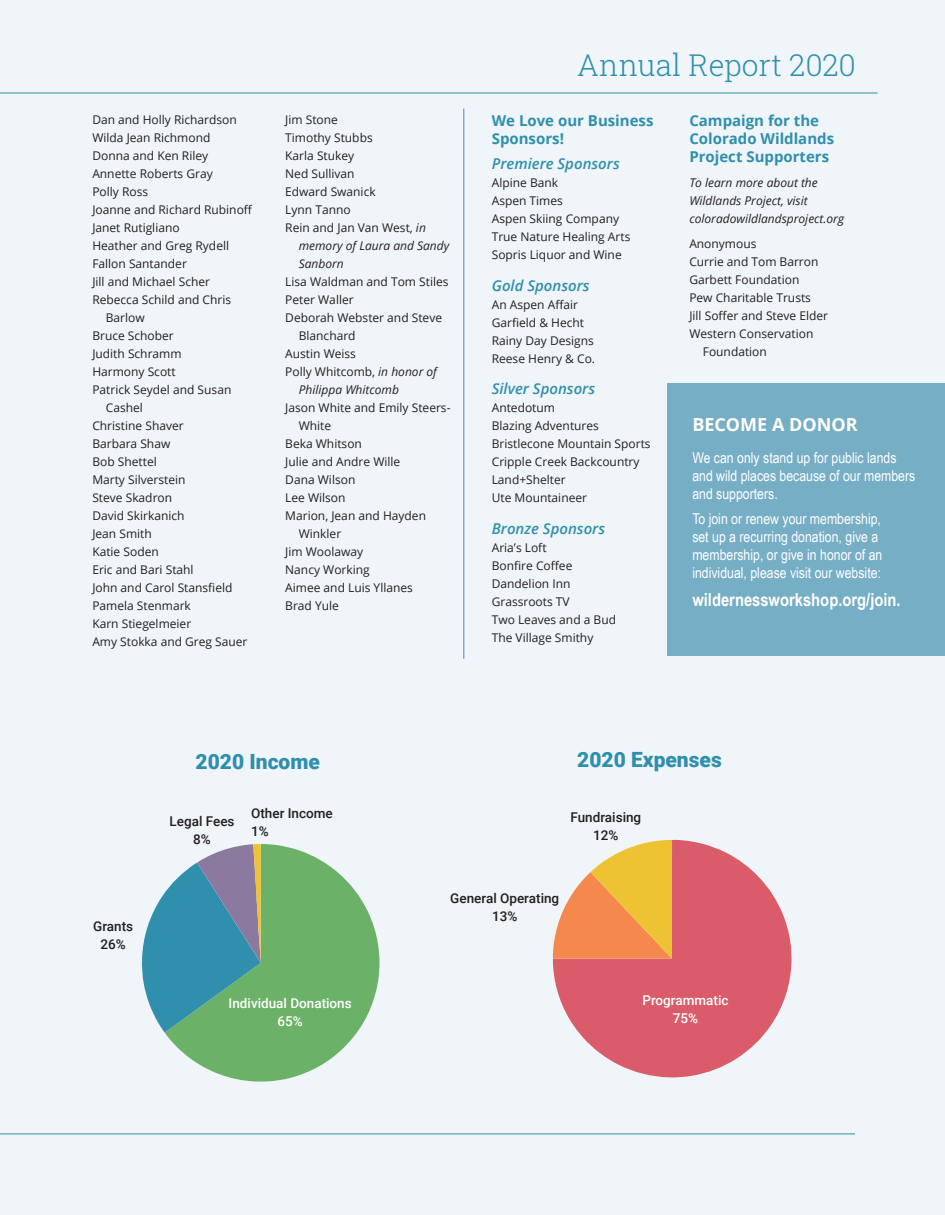
<style>
.page{position:relative;width:945px;height:1215px;background:#eff5f8}
.page>*{position:absolute;margin:0;border:0;box-sizing:border-box;transform-origin:0 0}
.t1{font:30px "Roboto Slab";color:#308fad}
.t2{font:900 21px "Roboto";color:#308fad}
.t3{font:700 18px "Arial Narrow";color:#fff}
.t4{font:700 18px "Open Sans";color:#fff}
.t5{font:15px/18px "Arial Narrow";color:#fff}
.t6{font:700 15px/18px "Open Sans";color:#308fad}
.t7{font:italic 600 15px "Open Sans";color:#308fad}
.t8{font:500 13.5px/18px "Roboto";color:#231f20;text-align:center}
.t9{font:500 13.5px/18px "Roboto";color:#fff;text-align:center}
.t10{font:12px/18px "Open Sans";color:#231f20}
.t11{font:italic 12px/18px "Open Sans";color:#231f20}
.s1{font-style:italic}
</style>
<div class="page">
<div style="left:667px;top:384px;width:278px;height:272px;background:#76aec5"></div>
<svg style="left:165px;top:844px;width:215px;height:238px;fill:#6bb167"></svg>
<svg style="left:142px;top:844px;width:119px;height:189px"></svg>
<svg style="left:553px;top:840px;width:239px;height:238px;fill:#da5b6a"></svg>
<svg style="left:553px;top:840px;width:119px;height:119px"></svg>
<hr style="left:0;top:1134px;width:855px;height:1px;background:#308fad">
<hr style="left:0;top:93px;width:878px;height:1px;background:#308fad">
<hr style="left:463px;top:109px;width:1px;height:550px;background:#6799ae">
<p class="t10" style="left:92px;top:111px;width:146px">Dan and Holly Richardson</p>
<p class="t10" style="left:92px;top:129px;width:120px">Wilda Jean Richmond</p>
<p class="t10" style="left:92px;top:147px;width:117px">Donna and Ken Riley</p>
<p class="t10" style="left:92px;top:165px;width:122px">Annette Roberts Gray</p>
<p class="t10" style="left:92px;top:183px;width:57px">Polly Ross</p>
<p class="t10" style="left:92px;top:201px;width:162px">Joanne and Richard Rubinoff</p>
<p class="t10" style="left:92px;top:219px;width:89px">Janet Rutigliano</p>
<p class="t10" style="left:92px;top:237px;width:138px">Heather and Greg Rydell</p>
<p class="t10" style="left:92px;top:255px;width:96px">Fallon Santander</p>
<p class="t10" style="left:92px;top:273px;width:119px">Jill and Michael Scher</p>
<p class="t10" style="left:92px;top:291px;width:140px">Rebecca Schild and Chris</p>
<p class="t10" style="left:106px;top:309px;width:40px">Barlow</p>
<p class="t10" style="left:92px;top:327px;width:83px">Bruce Schober</p>
<p class="t10" style="left:92px;top:345px;width:91px">Judith Schramm</p>
<p class="t10" style="left:92px;top:363px;width:85px">Harmony Scott</p>
<p class="t10" style="left:92px;top:381px;width:141px">Patrick Seydel and Susan</p>
<p class="t10" style="left:106px;top:399px;width:39px">Cashel</p>
<p class="t10" style="left:92px;top:417px;width:93px">Christine Shaver</p>
<p class="t10" style="left:92px;top:435px;width:80px">Barbara Shaw</p>
<p class="t10" style="left:92px;top:453px;width:66px">Bob Shettel</p>
<p class="t10" style="left:92px;top:471px;width:95px">Marty Silverstein</p>
<p class="t10" style="left:92px;top:489px;width:81px">Steve Skadron</p>
<p class="t10" style="left:92px;top:507px;width:94px">David Skirkanich</p>
<p class="t10" style="left:92px;top:525px;width:61px">Jean Smith</p>
<p class="t10" style="left:92px;top:543px;width:68px">Katie Soden</p>
<p class="t10" style="left:92px;top:561px;width:103px">Eric and Bari Stahl</p>
<p class="t10" style="left:92px;top:579px;width:142px">John and Carol Stansfield</p>
<p class="t10" style="left:92px;top:597px;width:100px">Pamela Stenmark</p>
<p class="t10" style="left:92px;top:615px;width:100px">Karn Stiegelmeier</p>
<p class="t10" style="left:92px;top:633px;width:157px">Amy Stokka and Greg Sauer</p>
<p class="t10" style="left:285px;top:111px;width:54px">Jim Stone</p>
<p class="t10" style="left:285px;top:129px;width:89px">Timothy Stubbs</p>
<p class="t10" style="left:285px;top:147px;width:71px">Karla Stukey</p>
<p class="t10" style="left:285px;top:165px;width:71px">Ned Sullivan</p>
<p class="t10" style="left:285px;top:183px;width:92px">Edward Swanick</p>
<p class="t10" style="left:285px;top:201px;width:67px">Lynn Tanno</p>
<p class="t10" style="left:285px;top:219px;width:142px">Rein and Jan Van West, <span class="s1">in</span></p>
<p class="t11" style="left:299px;top:237px;width:152px">memory of Laura and Sandy</p>
<p class="t11" style="left:299px;top:255px;width:47px">Sanborn</p>
<p class="t10" style="left:285px;top:273px;width:165px">Lisa Waldman and Tom Stiles</p>
<p class="t10" style="left:285px;top:291px;width:70px">Peter Waller</p>
<p class="t10" style="left:285px;top:309px;width:158px">Deborah Webster and Steve</p>
<p class="t10" style="left:299px;top:327px;width:58px">Blanchard</p>
<p class="t10" style="left:285px;top:345px;width:72px">Austin Weiss</p>
<p class="t10" style="left:285px;top:363px;width:153px">Polly Whitcomb, <span class="s1">in honor of</span></p>
<p class="t11" style="left:299px;top:381px;width:102px">Philippa Whitcomb</p>
<p class="t10" style="left:285px;top:399px;width:167px">Jason White and Emily Steers-</p>
<p class="t10" style="left:299px;top:417px;width:34px">White</p>
<p class="t10" style="left:285px;top:435px;width:78px">Beka Whitson</p>
<p class="t10" style="left:285px;top:453px;width:117px">Julie and Andre Wille</p>
<p class="t10" style="left:285px;top:471px;width:72px">Dana Wilson</p>
<p class="t10" style="left:285px;top:489px;width:62px">Lee Wilson</p>
<p class="t10" style="left:285px;top:507px;width:142px">Marion, Jean and Hayden</p>
<p class="t10" style="left:299px;top:525px;width:44px">Winkler</p>
<p class="t10" style="left:285px;top:543px;width:79px">Jim Woolaway</p>
<p class="t10" style="left:285px;top:561px;width:86px">Nancy Working</p>
<p class="t10" style="left:285px;top:579px;width:129px">Aimee and Luis Yllanes</p>
<p class="t10" style="left:285px;top:597px;width:55px">Brad Yule</p>
<h1 class="t1" style="left:577px;top:45px;width:280px">Annual Report 2020</h1>
<p class="t6" style="left:492px;top:112px;width:163px">We Love our Business<br>Sponsors!</p>
<p class="t7" style="left:492px;top:154px;width:129px">Premiere Sponsors</p>
<p class="t10" style="left:492px;top:174px;width:140px">Alpine Bank<br>Aspen Times<br>Aspen Skiing Company<br>True Nature Healing Arts<br>Sopris Liquor and Wine</p>
<p class="t7" style="left:492px;top:275px;width:99px">Gold Sponsors</p>
<p class="t10" style="left:492px;top:295px;width:105px">An Aspen Affair<br>Garfield &amp; Hecht<br>Rainy Day Designs<br>Reese Henry &amp; Co.</p>
<p class="t7" style="left:492px;top:379px;width:105px">Silver Sponsors</p>
<p class="t10" style="left:492px;top:399px;width:160px">Antedotum<br>Blazing Adventures<br>Bristlecone Mountain Sports<br>Cripple Creek Backcountry<br>Land+Shelter<br>Ute Mountaineer</p>
<p class="t7" style="left:492px;top:518px;width:115px">Bronze Sponsors</p>
<p class="t10" style="left:492px;top:538px;width:126px">Aria’s Loft<br>Bonfire Coffee<br>Dandelion Inn<br>Grassroots TV<br>Two Leaves and a Bud<br>The Village Smithy</p>
<p class="t6" style="left:689px;top:112px;width:146px">Campaign for the<br>Colorado Wildlands<br>Project Supporters</p>
<p class="t11" style="left:689px;top:174px;width:156px">To learn more about the<br>Wildlands Project, visit coloradowildlandsproject.org</p>
<p class="t10" style="left:689px;top:234px;width:69px">Anonymous</p>
<p class="t10" style="left:689px;top:252px;width:131px">Currie and Tom Barron</p>
<p class="t10" style="left:689px;top:270px;width:112px">Garbett Foundation</p>
<p class="t10" style="left:689px;top:288px;width:123px">Pew Charitable Trusts</p>
<p class="t10" style="left:689px;top:306px;width:140px">Jill Soffer and Steve Elder</p>
<p class="t10" style="left:689px;top:324px;width:126px">Western Conservation</p>
<p class="t10" style="left:703px;top:342px;width:66px">Foundation</p>
<h3 class="t4" style="left:692px;top:412px;width:167px">BECOME A DONOR</h3>
<p class="t5" style="left:692px;top:448px;width:225px">We can only stand up for public lands and wild places because of our members and supporters.</p>
<p class="t5" style="left:692px;top:509px;width:192px">To join or renew your membership, set up a recurring donation, give a membership, or give in honor of an individual, please visit our website:</p>
<h3 class="t3" style="left:692px;top:586px;width:210px">wildernessworkshop.org/join.</h3>
<h2 class="t2" style="left:196px;top:746px;width:126px">2020 Income</h2>
<h2 class="t2" style="left:577px;top:745px;width:146px">2020 Expenses</h2>
<p class="t8" style="left:93px;top:917px;width:42px">Grants<br>26%</p>
<p class="t8" style="left:170px;top:811px;width:67px">Legal Fees<br>8%</p>
<p class="t8" style="left:251px;top:804px;width:83px;text-align:left">Other Income<br>1%</p>
<p class="t9" style="left:229px;top:994px;width:125px">Individual Donations<br>65%</p>
<p class="t8" style="left:571px;top:808px;width:72px">Fundraising<br>12%</p>
<p class="t8" style="left:450px;top:889px;width:110px">General Operating<br>13%</p>
<p class="t9" style="left:642px;top:991px;width:88px">Programmatic<br>75%</p>
</div>
